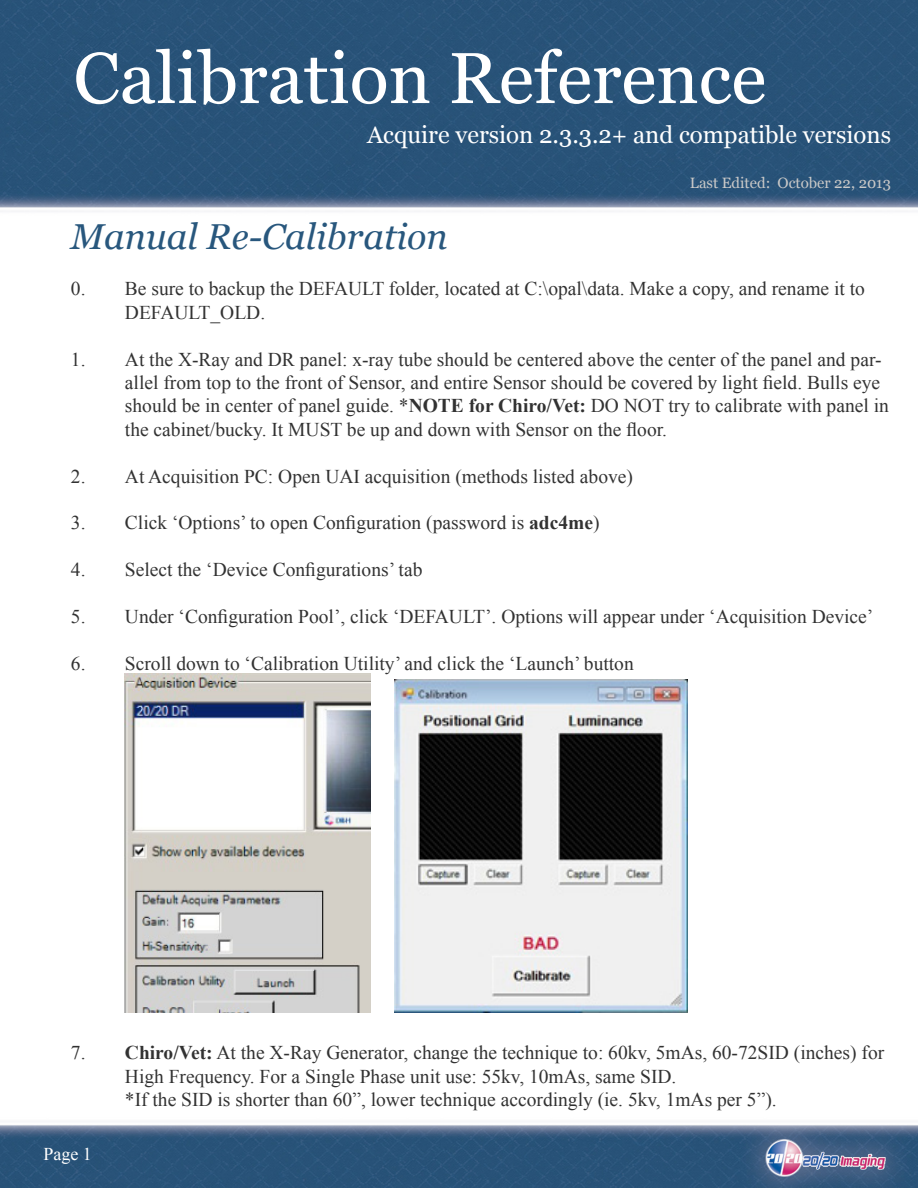
<style>
.page{position:relative;width:918px;height:1188px;background:#fff}
.page>*{position:absolute;margin:0;border:0;box-sizing:border-box;transform-origin:0 0}
.t1{font:72px "Georgia";color:#fff}
.t2{font:italic 36px "Georgia";color:#28577d}
.t3{font:24px "Georgia";color:#fff}
.t4{font:19.5px/23.4px "Times New Roman";color:#323232}
.t5{font:18px "Times New Roman";color:#fff}
.t6{font:15px "Georgia";color:#cac9c8}
.s1{font-weight:700}
</style>
<div class="page">
<img style="left:0;top:0;width:918px;height:1188px">
<img style="left:125px;top:674px;width:246px;height:339px">
<img style="left:395px;top:680px;width:293px;height:333px">
<h1 class="t1" style="left:74px;top:35px;width:694px">Calibration Reference</h1>
<p class="t3" style="left:367px;top:120px;width:525px">Acquire version 2.3.3.2+ and compatible versions</p>
<p class="t6" style="left:690px;top:174px;width:203px">Last Edited: October 22, 2013</p>
<h2 class="t2" style="left:71px;top:213px;width:378px">Manual Re-Calibration</h2>
<p class="t4" style="left:125px;top:277px;width:742px;text-indent:-54px">0. Be sure to backup the DEFAULT folder, located at C:\opal\data. Make a copy, and rename it to<br>DEFAULT_OLD.</p>
<p class="t4" style="left:125px;top:347px;width:765px;text-indent:-54px">1. At the X-Ray and DR panel: x-ray tube should be centered above the center of the panel and par&shy;allel from top to the front of Sensor, and entire Sensor should be covered by light field. Bulls eye should be in center of panel guide. *<span class="s1">NOTE for Chiro/Vet:</span> DO NOT try to calibrate with panel in the cabinet/bucky. It MUST be up and down with Sensor on the floor.</p>
<p class="t4" style="left:71px;top:464px;width:564px">2. At Acquisition PC: Open UAI acquisition (methods listed above)</p>
<p class="t4" style="left:71px;top:511px;width:530px">3. Click ‘Options’ to open Configuration (password is <span class="s1">adc4me</span>)</p>
<p class="t4" style="left:71px;top:558px;width:353px">4. Select the ‘Device Configurations’ tab</p>
<p class="t4" style="left:71px;top:605px;width:804px">5. Under ‘Configuration Pool’, click ‘DEFAULT’. Options will appear under ‘Acquisition Device’</p>
<p class="t4" style="left:71px;top:651px;width:564px">6. Scroll down to ‘Calibration Utility’ and click the ‘Launch’ button</p>
<p class="t4" style="left:125px;top:1041px;width:761px;text-indent:-54px">7. <span class="s1">Chiro/Vet:</span> At the X-Ray Generator, change the technique to: 60kv, 5mAs, 60-72SID (inches) for<br>High Frequency. For a Single Phase unit use: 55kv, 10mAs, same SID.<br>*If the SID is shorter than 60”, lower technique accordingly (ie. 5kv, 1mAs per 5”).</p>
<p class="t5" style="left:43px;top:1142px;width:50px">Page 1</p>
</div>
